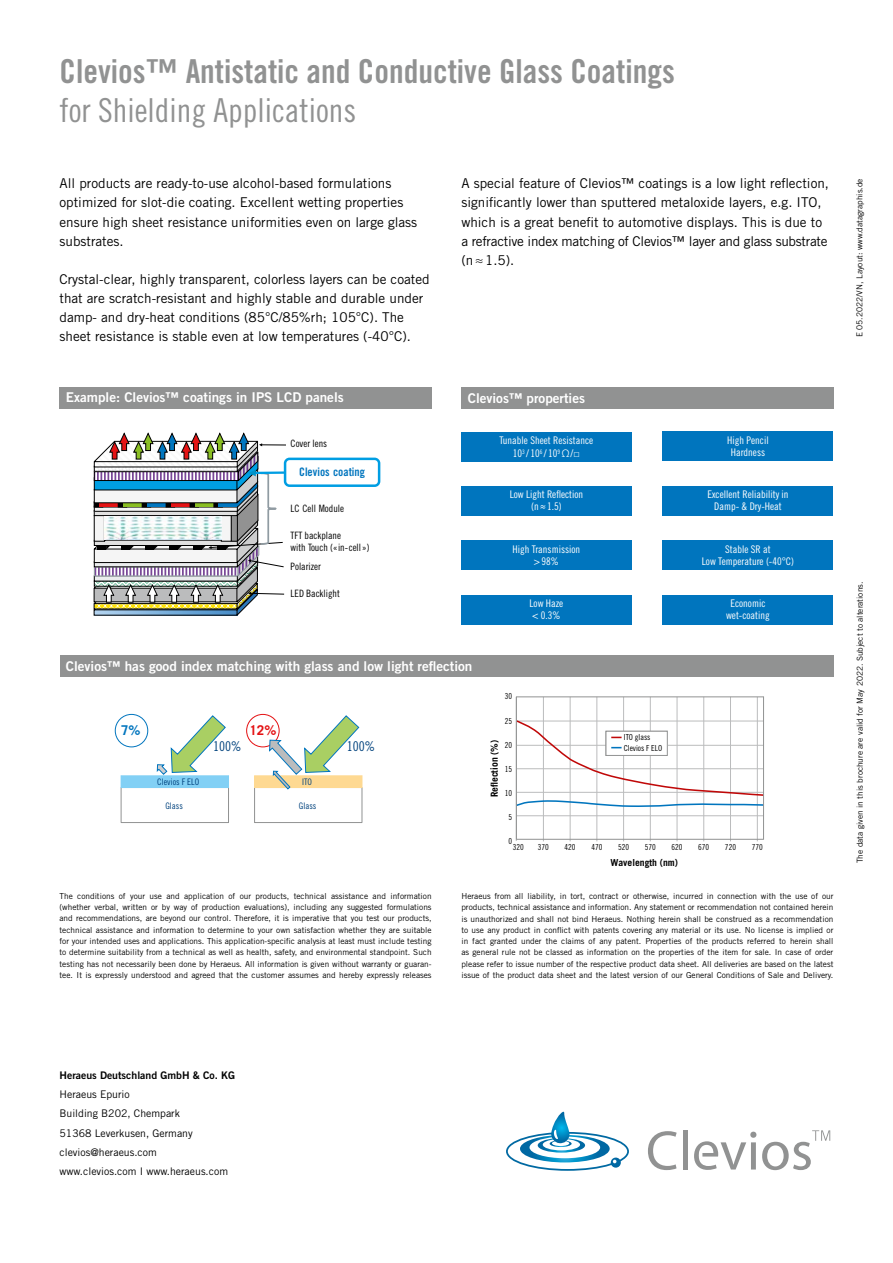
<style>
.page{position:relative;width:893px;height:1263px;background:#fff}
.page>*{position:absolute;margin:0;border:0;box-sizing:border-box;transform-origin:0 0}
.t1{font:33px "Trade Gothic LT Std Bd Cn 20";color:#919292}
.t2{font:33px "Trade Gothic LT Std Cn 18";color:#919292}
.t3{font:13.5px/19.2px "Trade Gothic LT Std";color:#000}
.t4{font:13.5px "Trade Gothic LT Std Bd 2";color:#fff}
.t5{font:13.5px "Trade Gothic LT Std Cn 18";color:#00427d}
.t6{font:700 13.5px "Trade Gothic LT Std";color:#e41113}
.t7{font:700 13.5px "Trade Gothic LT Std";color:#0075be}
.t8{font:11.7px "Trade Gothic Bold Cond Twenty";color:#0075be}
.t9{font:10.5px/12px "Trade Gothic LT Std Cn 18";color:#fff;text-align:center}
.t10{font:10.5px/19.2px "Trade Gothic LT Std";color:#000}
.t11{font:10.5px "Trade Gothic LT Std Bd 2";color:#000}
.t12{font:10.2px/11.9px "Trade Gothic Cond Eighteen";color:#000}
.t13{font:700 9.6px "Trade Gothic LT Std";color:#000}
.t14{font:9px "Trade Gothic LT Std Cn 18";color:#00427d}
.t15{font:8.25px/11.2px "Trade Gothic LT Std";color:#000;text-align:justify}
.t16{font:8.25px/10.2px "Trade Gothic LT Std Cn 18";color:#000}
.s1{font-family:"Trade Gothic LT Std"}
.s2{font-family:"Arial"}
.s3{font-family:"Trade Gothic LT Std";font-weight:700}
</style>
<div class="page">
<div style="left:284px;top:458px;width:96px;height:29px;border:3px solid #009ee3;border-radius:4px"></div>
<svg style="left:93px;top:432px;width:193px;height:184px"></svg>
<div style="left:115px;top:714px;width:33px;height:33px;border:1px solid #0075be;border-radius:50%"></div>
<div style="left:246px;top:714px;width:34px;height:33px;border:1px solid #e41113;border-radius:50%"></div>
<div style="left:254px;top:787px;width:108px;height:36px;border:1px solid #919292"></div>
<div style="left:255px;top:776px;width:107px;height:11px;background:#fed992"></div>
<div style="left:254px;top:776px;width:108px;height:12px;border:1px solid #fed992"></div>
<svg style="left:268px;top:714px;width:92px;height:76px"></svg>
<div style="left:121px;top:787px;width:108px;height:36px;border:1px solid #919292"></div>
<div style="left:121px;top:776px;width:107px;height:11px;background:#82d0f5"></div>
<div style="left:121px;top:776px;width:108px;height:12px;border:1px solid #82d0f5"></div>
<svg style="left:156px;top:715px;width:70px;height:60px"></svg>
<hr style="left:757px;top:697px;width:1px;height:144px;background:#bbbcbd">
<hr style="left:516px;top:697px;width:1px;height:144px;background:#bbbcbd">
<hr style="left:543px;top:697px;width:1px;height:144px;background:#bbbcbd">
<hr style="left:570px;top:697px;width:1px;height:144px;background:#bbbcbd">
<hr style="left:623px;top:697px;width:1px;height:144px;background:#bbbcbd">
<hr style="left:597px;top:697px;width:1px;height:144px;background:#bbbcbd">
<hr style="left:650px;top:697px;width:1px;height:144px;background:#bbbcbd">
<hr style="left:677px;top:697px;width:1px;height:144px;background:#bbbcbd">
<hr style="left:703px;top:697px;width:1px;height:144px;background:#bbbcbd">
<hr style="left:730px;top:697px;width:1px;height:144px;background:#bbbcbd">
<hr style="left:517px;top:815px;width:246px;height:1px;background:#bbbcbd">
<hr style="left:516px;top:696px;width:247px;height:1px;background:#919292">
<hr style="left:516px;top:839px;width:247px;height:1px;background:#919292">
<svg style="left:515px;top:719px;width:248px;height:89px"></svg>
<hr style="left:516px;top:697px;width:1px;height:143px;background:#919292">
<hr style="left:763px;top:696px;width:1px;height:144px;background:#919292">
<div style="left:461px;top:432px;width:170px;height:29px;background:#0075be"></div>
<div style="left:663px;top:431px;width:170px;height:30px;background:#0075be"></div>
<div style="left:663px;top:486px;width:170px;height:29px;background:#0075be"></div>
<div style="left:461px;top:486px;width:170px;height:29px;background:#0075be"></div>
<div style="left:663px;top:595px;width:170px;height:29px;background:#0075be"></div>
<div style="left:461px;top:595px;width:170px;height:29px;background:#0075be"></div>
<div style="left:663px;top:540px;width:170px;height:30px;background:#0075be"></div>
<div style="left:461px;top:540px;width:170px;height:30px;background:#0075be"></div>
<div style="left:506px;top:1132px;width:123px;height:39px;border:2px solid #0069a2;border-radius:50%"></div>
<svg style="left:648px;top:1131px;width:29px;height:39px"></svg>
<hr style="left:683px;top:1130px;width:4px;height:39px;background:#919292">
<svg style="left:694px;top:1132px;width:62px;height:38px"></svg>
<svg style="left:762px;top:1130px;width:68px;height:40px"></svg>
<svg style="left:612px;top:1158px;width:8px;height:9px"></svg>
<div style="left:611px;top:1157px;width:10px;height:11px;border:2px solid #0068a3;border-radius:50%"></div>
<svg style="left:520px;top:1112px;width:96px;height:51px"></svg>
<div style="left:60px;top:387px;width:372px;height:21px;background:#919292"></div>
<div style="left:60px;top:655px;width:773px;height:21px;background:#919292"></div>
<div style="left:461px;top:387px;width:372px;height:21px;background:#919292"></div>
<h1 class="t1" style="left:60px;top:52px;width:617px">Clevios™ Antistatic and Conductive Glass Coatings</h1>
<h1 class="t2" style="left:60px;top:90px;width:298px">for Shielding Applications</h1>
<h2 class="t3" style="left:60px;top:174px;width:359px">All products are ready-to-use alcohol-based formulations optimized for slot-die coating. Excellent wetting properties ensure high sheet resistance uniformities even on large glass substrates.</h2>
<p class="t3" style="left:60px;top:269px;width:372px">Crystal-clear, highly transparent, colorless layers can be coated that are scratch-resistant and highly stable and durable under damp- and dry-heat conditions (85°C/85%rh; 105°C). The sheet resistance is stable even at low temperatures (-40°C).</p>
<p class="t3" style="left:461px;top:174px;width:369px">A special feature of Clevios™ coatings is a low light reflection, significantly lower than sputtered metaloxide layers, e.g. ITO, which is a great benefit to automotive displays. This is due to a refractive index matching of Clevios™ layer and glass substrate (n≈1.5).</p>
<h2 class="t4" style="left:66px;top:388px;width:279px">Example: Clevios™ coatings in IPS LCD panels</h2>
<h2 class="t4" style="left:468px;top:390px;width:119px">Clevios™ properties</h2>
<p class="t12" style="left:291px;top:438px;width:38px">Cover lens</p>
<h3 class="t8" style="left:299px;top:465px;width:67px">Clevios coating</h3>
<p class="t12" style="left:291px;top:502px;width:55px">LC Cell Module</p>
<p class="t12" style="left:291px;top:530px;width:80px">TFT backplane<br>with Touch («in-cell»)</p>
<p class="t12" style="left:291px;top:588px;width:51px">LED Backlight</p>
<p class="t12" style="left:291px;top:560px;width:32px">Polarizer</p>
<h2 class="t4" style="left:66px;top:657px;width:408px">Clevios™ has good index matching with glass and low light reflection</h2>
<h2 class="t7" style="left:121px;top:722px;width:21px">7%</h2>
<p class="t14" style="left:157px;top:777px;width:43px">Clevios F ELO</p>
<p class="t14" style="left:165px;top:800px;width:19px">Glass</p>
<h2 class="t5" style="left:213px;top:738px;width:30px">100%</h2>
<h2 class="t6" style="left:249px;top:721px;width:29px">12%</h2>
<p class="t14" style="left:302px;top:777px;width:11px">ITO</p>
<p class="t14" style="left:299px;top:800px;width:19px">Glass</p>
<h2 class="t5" style="left:347px;top:738px;width:30px">100%</h2>
<p class="t9" style="left:499px;top:433px;width:95px;line-height:13.5px">Tunable Sheet Resistance<br>10<sup>3</sup> /10<sup>6</sup> /10<sup>9</sup> <span class="s1">Ω</span>/<span class="s2">□</span></p>
<p class="t9" style="left:727px;top:434px;width:43px">High Pencil<br>Hardness</p>
<p class="t9" style="left:510px;top:488px;width:75px">Low Light Reflection (n<span class="s3">≈</span>1.5)</p>
<p class="t9" style="left:707px;top:488px;width:83px">Excellent Reliability in<br>Damp- &amp; Dry-Heat</p>
<p class="t9" style="left:513px;top:543px;width:69px">High Transmission &gt;98%</p>
<p class="t9" style="left:702px;top:543px;width:94px">Stable SR at<br>Low Temperature (-40°C)</p>
<p class="t9" style="left:529px;top:597px;width:35px;text-align:left">Low Haze &lt; 0.3%</p>
<p class="t9" style="left:726px;top:597px;width:45px">Economic wet-coating</p>
<p class="t16" style="left:505px;top:691px;width:9px">30</p>
<p class="t16" style="left:505px;top:715px;width:9px">25</p>
<p class="t16" style="left:505px;top:740px;width:9px">20</p>
<p class="t16" style="left:505px;top:764px;width:9px">15</p>
<p class="t16" style="left:505px;top:788px;width:9px">10</p>
<p class="t16" style="left:508px;top:812px;width:5px">5</p>
<p class="t16" style="left:508px;top:836px;width:5px">0</p>
<p class="t16" style="left:624px;top:732px;width:40px">ITO glass<br>Clevios F ELO</p>
<p class="t13" style="left:488px;top:797px;width:59px;rotate:-90deg">Reflection (%)</p>
<p class="t16" style="left:513px;top:842px;width:13px">320</p>
<p class="t16" style="left:538px;top:842px;width:13px">370</p>
<p class="t16" style="left:565px;top:842px;width:13px">420</p>
<p class="t16" style="left:618px;top:842px;width:13px">520</p>
<p class="t16" style="left:645px;top:842px;width:13px">570</p>
<p class="t16" style="left:671px;top:842px;width:13px">620</p>
<p class="t16" style="left:698px;top:842px;width:13px">670</p>
<p class="t16" style="left:591px;top:842px;width:13px">470</p>
<p class="t16" style="left:725px;top:842px;width:13px">720</p>
<p class="t16" style="left:752px;top:842px;width:13px">770</p>
<p class="t13" style="left:611px;top:856px;width:69px">Wavelength (nm)</p>
<p class="t15" style="left:60px;top:890px;width:374px">The conditions of your use and application of our products, technical assistance and information (whether verbal, written or by way of production evaluations), including any suggested formulations and recommendations, are beyond our control. Therefore, it is imperative that you test our products, technical assistance and information to determine to your own satisfaction whether they are suitable for your intended uses and applications. This application-specific analysis at least must include testing to determine suitability from a technical as well as health, safety, and environmental standpoint. Such testing has not necessarily been done by Heraeus. All information is given without warranty or guaran&shy;tee. It is expressly understood and agreed that the customer assumes and hereby expressly releases</p>
<p class="t15" style="left:461px;top:890px;width:374px">Heraeus from all liability, in tort, contract or otherwise, incurred in connection with the use of our products, technical assistance and information. Any statement or recommendation not contained herein is unauthorized and shall not bind Heraeus. Nothing herein shall be construed as a recommendation to use any product in conflict with patents covering any material or its use. No license is implied or in fact granted under the claims of any patent. Properties of the products referred to herein shall as general rule not be classed as information on the properties of the item for sale. In case of order please refer to issue number of the respective product data sheet. All deliveries are based on the latest issue of the product data sheet and the latest version of our General Conditions of Sale and Delivery.</p>
<p class="t15" style="left:854px;top:337px;width:160px;rotate:-90deg">E 05.2022/VN, Layout: www.datagraphis.de</p>
<p class="t15" style="left:854px;top:863px;width:283px;rotate:-90deg">The data given in this brochure are valid for May 2022. Subject to alterations.</p>
<p class="t11" style="left:60px;top:1069px;width:177px">Heraeus Deutschland GmbH &amp; Co. KG</p>
<p class="t10" style="left:60px;top:1085px;width:170px">Heraeus Epurio<br>Building B202, Chempark<br>51368 Leverkusen, Germany clevios@heraeus.com www.clevios.com I www.heraeus.com</p>
</div>
